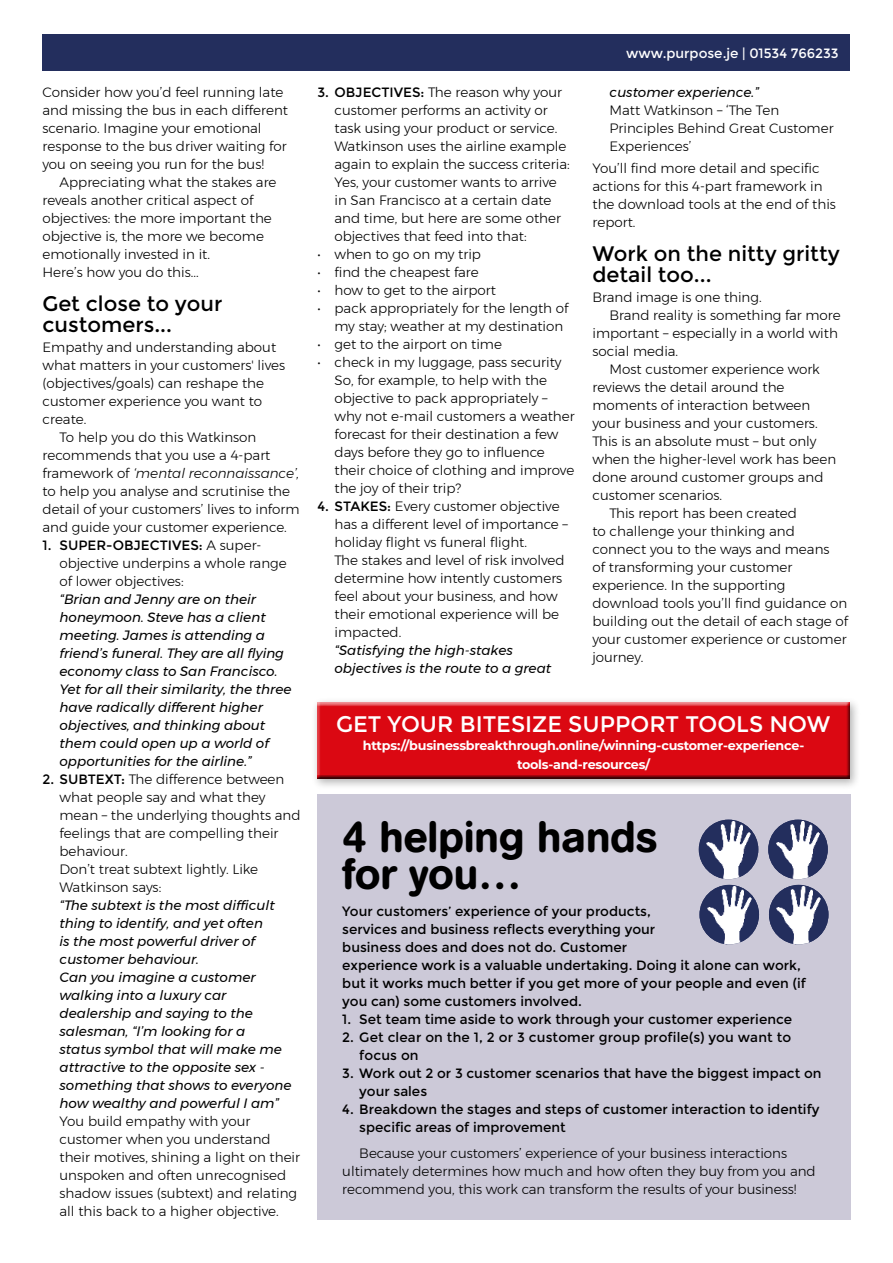
<style>
.page{position:relative;width:893px;height:1263px;background:#fff}
.page>*{position:absolute;margin:0;border:0;box-sizing:border-box;transform-origin:0 0}
.SUBHEAD{font:500 43.5px/37.5px "AG Buch Rounded BQ";color:#000}
.SUBHEAD_SM{font:22.5px "Montserrat";color:#fff}
.SUBHEAD-2{font:21px/21px "Montserrat";color:#000}
.body{font:300 13.5px/18px "Montserrat";color:#000}
.QUOTE{font:italic 13.5px/18px "Montserrat";color:#000}
.body-2{font:13.5px/18px "Montserrat";color:#000}
.BULLIT{font:300 13.5px/18px "Montserrat";color:#000}
.QUOTE-2{font:300 13.5px/18px "Montserrat";color:#000}
.t1{font:13.5px "Montserrat";color:#fff}
.body-3{font:700 12.75px/18px "Montserrat";letter-spacing:-.02em;color:#fff;text-align:center}
.s1{font-style:italic}
.s2{font-weight:400}
</style>
<div class="page">
<div style="left:43px;top:34px;width:807px;height:36px;background:#232e5d"></div>
<div style="left:317px;top:794px;width:533px;height:426px;background:#ccc9d8"></div>
<img style="left:699px;top:820px;width:59px;height:59px;border-radius:30px">
<img style="left:768px;top:820px;width:60px;height:59px;border-radius:30px">
<img style="left:699px;top:885px;width:60px;height:59px;border-radius:30px">
<img style="left:769px;top:885px;width:59px;height:59px;border-radius:30px">
<div style="left:311px;top:696px;width:550px;height:94px;background:#000;opacity:.3"></div>
<div style="left:312px;top:697px;width:541px;height:82px;background:#fff"></div>
<div style="left:314px;top:699px;width:540px;height:80px;background:#000;opacity:.75"></div>
<p class="body" style="left:43px;top:83px;width:247px">Consider how you’d feel running late and missing the bus in each different scenario. Imagine your emotional response to the bus driver waiting for you on seeing you run for the bus!</p>
<p class="body" style="left:43px;top:173px;width:236px;text-indent:17px">Appreciating what the stakes are reveals another critical aspect of objectives: the more important the objective is, the more we become emotionally invested in it.</p>
<p class="body" style="left:43px;top:263px;width:158px">Here’s how you do this...</p>
<p class="SUBHEAD-2" style="left:43px;top:293px;width:181px">Get close to your customers...</p>
<p class="body" style="left:43px;top:338px;width:244px">Empathy and understanding about what matters in your customers' lives (objectives/goals) can reshape the customer experience you want to create.</p>
<p class="body" style="left:43px;top:428px;width:259px;text-indent:17px">To help you do this Watkinson recommends that you use a 4-part framework of <span class="s1">‘mental reconnaissance’, </span>to help you analyse and scrutinise the detail of your customers’ lives to inform and guide your customer experience.</p>
<p class="body" style="left:60px;top:536px;width:229px;text-indent:-17px"><span class="s2">1. SUPER-OBJECTIVES:</span> A super&shy;objective underpins a whole range of lower objectives:</p>
<p class="QUOTE" style="left:60px;top:590px;width:234px">“Brian and Jenny are on their honeymoon. Steve has a client meeting. James is attending a friend’s funeral. They are all flying economy class to San Francisco.<br>Yet for all their similarity, the three have radically different higher objectives, and thinking about them could open up a world of opportunities for the airline.”</p>
<p class="body" style="left:60px;top:770px;width:242px;text-indent:-17px"><span class="s2">2. SUBTEXT:</span> The difference between what people say and what they mean – the underlying thoughts and feelings that are compelling their behaviour.</p>
<p class="body" style="left:60px;top:860px;width:200px">Don’t treat subtext lightly. Like<br>Watkinson says:</p>
<p class="QUOTE" style="left:60px;top:896px;width:217px">“The subtext is the most difficult thing to identify, and yet often is the most powerful driver of customer behaviour.</p>
<p class="QUOTE" style="left:60px;top:968px;width:233px">Can you imagine a customer walking into a luxury car dealership and saying to the salesman, “I’m looking for a<br>status symbol that will make me attractive to the opposite sex - something that shows to everyone how wealthy and powerful I am”</p>
<p class="body" style="left:60px;top:1112px;width:242px">You build empathy with your customer when you understand their motives, shining a light on their unspoken and often unrecognised shadow issues (subtext) and relating all this back to a higher objective.</p>
<p class="body" style="left:334px;top:83px;width:229px;text-indent:-17px"><span class="s2">3. OBJECTIVES:</span> The reason why your customer performs an activity or task using your product or service.</p>
<p class="body" style="left:334px;top:137px;width:237px">Watkinson uses the airline example again to explain the success criteria:</p>
<p class="body" style="left:334px;top:173px;width:228px">Yes, your customer wants to arrive in San Francisco at a certain date and time, but here are some other objectives that feed into that:</p>
<p class="BULLIT" style="left:317px;top:245px;width:165px">• when to go on my trip</p>
<p class="BULLIT" style="left:317px;top:263px;width:163px">• find the cheapest fare</p>
<p class="BULLIT" style="left:317px;top:281px;width:180px">• how to get to the airport</p>
<p class="BULLIT" style="left:334px;top:299px;width:235px;text-indent:-17px">• pack appropriately for the length of my stay; weather at my destination</p>
<p class="BULLIT" style="left:317px;top:335px;width:186px">• get to the airport on time</p>
<p class="BULLIT" style="left:317px;top:353px;width:246px">• check in my luggage, pass security</p>
<p class="body" style="left:334px;top:371px;width:242px">So, for example, to help with the objective to pack appropriately – why not e-mail customers a weather forecast for their destination a few days before they go to influence their choice of clothing and improve the joy of their trip?</p>
<p class="body" style="left:334px;top:497px;width:235px;text-indent:-17px"><span class="s2">4. STAKES:</span> Every customer objective has a different level of importance – holiday flight vs funeral flight.</p>
<p class="body" style="left:334px;top:551px;width:232px">The stakes and level of risk involved determine how intently customers feel about your business, and how their emotional experience will be impacted.</p>
<p class="QUOTE" style="left:334px;top:641px;width:218px">“Satisfying the high-stakes objectives is the route to a great</p>
<p class="t1" style="left:626px;top:45px;width:214px">www.purpose.je | 01534 766233</p>
<p class="QUOTE" style="left:609px;top:83px;width:151px">customer experience.”</p>
<p class="QUOTE-2" style="left:609px;top:101px;width:226px">Matt Watkinson – ‘The Ten<br>Principles Behind Great Customer<br>Experiences’</p>
<p class="body" style="left:592px;top:159px;width:245px">You’ll find more detail and specific actions for this 4-part framework in the download tools at the end of this report.</p>
<p class="SUBHEAD-2" style="left:592px;top:243px;width:249px">Work on the nitty gritty detail too...</p>
<p class="body" style="left:592px;top:288px;width:171px">Brand image is one thing.</p>
<p class="body" style="left:592px;top:306px;width:250px;text-indent:17px">Brand reality is something far more important – especially in a world with social media.</p>
<p class="body" style="left:592px;top:360px;width:245px;text-indent:17px">Most customer experience work reviews the detail around the moments of interaction between your business and your customers.<br>This is an absolute must – but only when the higher-level work has been done around customer groups and customer scenarios.</p>
<p class="body" style="left:592px;top:504px;width:257px;text-indent:17px">This report has been created<br>to challenge your thinking and connect you to the ways and means<br>of transforming your customer experience. In the supporting download tools you’ll find guidance on building out the detail of each stage of your customer experience or customer journey.</p>
<p class="SUBHEAD_SM" style="left:336px;top:711px;width:496px">GET YOUR BITESIZE SUPPORT TOOLS NOW</p>
<p class="body-3" style="left:363px;top:736px;width:443px">https://businessbreakthrough.online/winning-customer-experience&shy;tools-and-resources/</p>
<p class="SUBHEAD" style="left:342px;top:818px;width:317px">4 helping hands for you…</p>
<p class="body-2" style="left:342px;top:902px;width:465px">Your customers’ experience of your products,<br>services and business reflects everything your<br>business does and does not do. Customer<br>experience work is a valuable undertaking. Doing it alone can work, but it works much better if you get more of your people and even (if you can) some customers involved.</p>
<p class="body-2" style="left:342px;top:1010px;width:451px">1. Set team time aside to work through your customer experience</p>
<p class="body-2" style="left:359px;top:1028px;width:433px;text-indent:-17px">2. Get clear on the 1, 2 or 3 customer group profile(s) you want to focus on</p>
<p class="body-2" style="left:359px;top:1064px;width:464px;text-indent:-17px">3. Work out 2 or 3 customer scenarios that have the biggest impact on your sales</p>
<p class="body-2" style="left:359px;top:1100px;width:462px;text-indent:-17px">4. Breakdown the stages and steps of customer interaction to identify specific areas of improvement</p>
<p class="body" style="left:342px;top:1144px;width:475px;text-indent:17px">Because your customers’ experience of your business interactions ultimately determines how much and how often they buy from you and recommend you, this work can transform the results of your business!</p>
</div>
